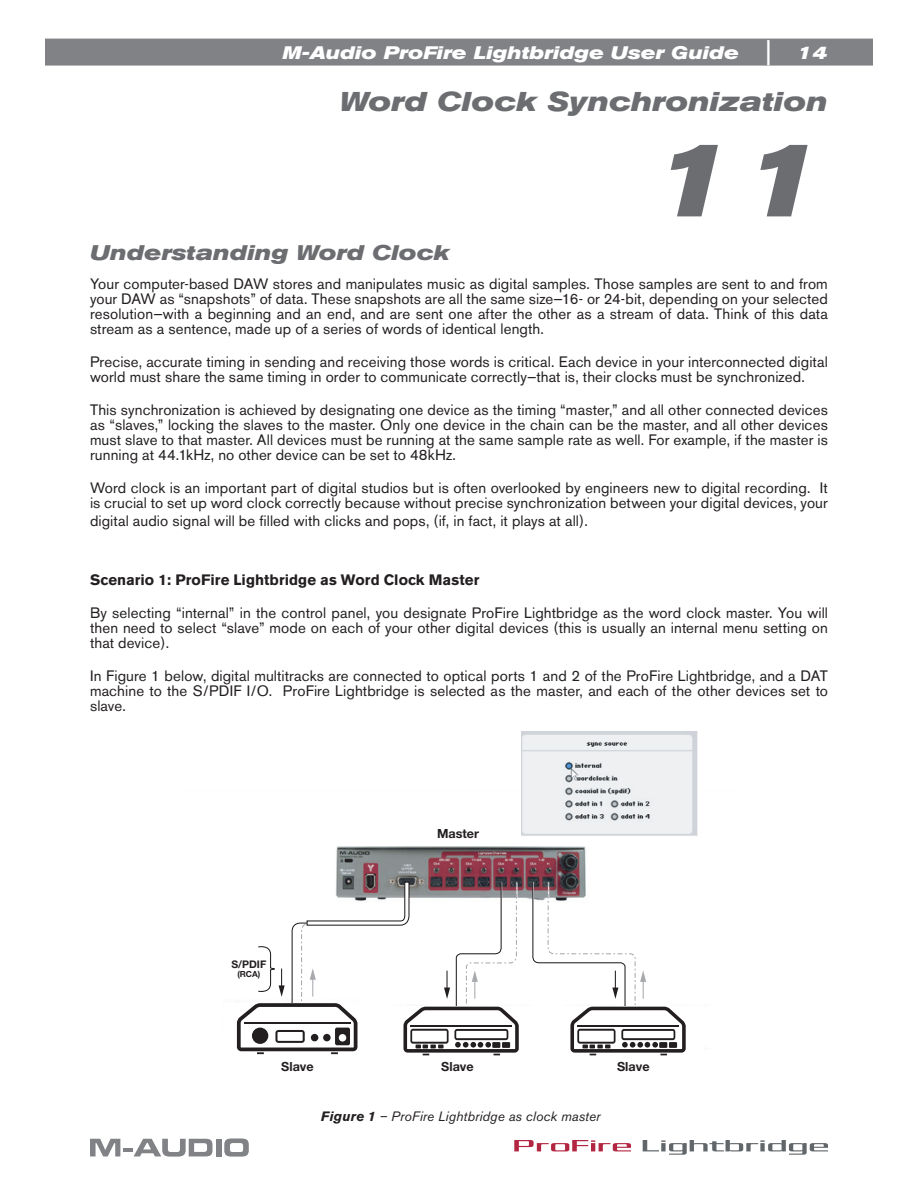
<style>
.page{position:relative;width:918px;height:1188px;background:#fff}
.page>*{position:absolute;margin:0;border:0;box-sizing:border-box;transform-origin:0 0}
.t1{font:italic 700 expanded 105px "Akzidenz Grotesk BE";color:#6c6d70}
.t2{font:italic 700 expanded 27px "Akzidenz Grotesk BE";color:#6c6d70}
.t3{font:italic 700 expanded 21px "Akzidenz Grotesk BE";color:#6c6d70}
.t4{font:italic 700 expanded 18px "Akzidenz Grotesk BE";color:#fff}
.t5{font:15px/15px "Akzidenz Grotesk BE";letter-spacing:.01em;color:#231f20;text-align:justify}
.t6{font:700 15px "Akzidenz Grotesk BE";letter-spacing:.005em;color:#231f20}
.t7{font:italic 13.5px "Akzidenz Grotesk BE";letter-spacing:.01em;color:#231f20}
.t8{font:700 12.6px "Helvetica Neue";color:#231f20}
.t9{font:700 10.5px "Helvetica Neue";color:#231f20}
.t10{font:700 8.4px "Helvetica Neue";color:#231f20}
.s1{font-size:25.2px}
.s2{font-weight:700}
</style>
<div class="page">
<div style="left:45px;top:39px;width:828px;height:27px;background:#808285"></div>
<svg style="left:90px;top:1139px;width:30px;height:17px"></svg>
<hr style="left:123px;top:1148px;width:10px;height:4px;background:#808285">
<svg style="left:134px;top:1139px;width:78px;height:18px"></svg>
<div style="left:216px;top:1139px;width:5px;height:17px;background:#808285"></div>
<svg style="left:224px;top:1138px;width:25px;height:19px"></svg>
<svg style="left:514px;top:1140px;width:117px;height:11px"></svg>
<svg style="left:643px;top:1140px;width:185px;height:15px"></svg>
<img style="left:336px;top:790px;width:331px;height:266px">
<img style="left:522px;top:731px;width:176px;height:106px">
<svg style="left:237px;top:881px;width:449px;height:174px"></svg>
<p class="t4" style="left:282px;top:42px;width:489px">M-Audio ProFire Lightbridge User Guide <span class="s1">|</span></p>
<p class="t4" style="left:797px;top:42px;width:32px">14</p>
<h2 class="t2" style="left:340px;top:86px;width:490px">Word Clock Synchronization</h2>
<h3 class="t3" style="left:90px;top:240px;width:362px">Understanding Word Clock</h3>
<h1 class="t1" style="left:649px;top:116px;width:181px">11</h1>
<p class="t5" style="left:90px;top:276px;width:739px">Your computer-based DAW stores and manipulates music as digital samples. Those samples are sent to and from your DAW as “snapshots” of data. These snapshots are all the same size—16- or 24-bit, depending on your selected resolution—with a beginning and an end, and are sent one after the other as a stream of data. Think of this data stream as a sentence, made up of a series of words of identical length.</p>
<p class="t5" style="left:90px;top:354px;width:739px">Precise, accurate timing in sending and receiving those words is critical. Each device in your interconnected digital world must share the same timing in order to communicate correctly—that is, their clocks must be synchronized.</p>
<p class="t5" style="left:90px;top:402px;width:740px">This synchronization is achieved by designating one device as the timing “master,” and all other connected devices as “slaves,” locking the slaves to the master. Only one device in the chain can be the master, and all other devices must slave to that master. All devices must be running at the same sample rate as well. For example, if the master is running at 44.1kHz, no other device can be set to 48kHz.</p>
<p class="t5" style="left:90px;top:480px;width:739px">Word clock is an important part of digital studios but is often overlooked by engineers new to digital recording. It is crucial to set up word clock correctly because without precise synchronization between your digital devices, your</p>
<p class="t5" style="left:90px;top:513px;width:500px">digital audio signal will be filled with clicks and pops, (if, in fact, it plays at all).</p>
<p class="t6" style="left:90px;top:571px;width:391px">Scenario 1: ProFire Lightbridge as Word Clock Master</p>
<p class="t5" style="left:90px;top:605px;width:740px">By selecting “internal” in the control panel, you designate ProFire Lightbridge as the word clock master. You will then need to select “slave” mode on each of your other digital devices (this is usually an internal menu setting on that device).</p>
<p class="t5" style="left:90px;top:668px;width:740px">In Figure 1 below, digital multitracks are connected to optical ports 1 and 2 of the ProFire Lightbridge, and a DAT machine to the S/PDIF I/O. ProFire Lightbridge is selected as the master, and each of the other devices set to slave.</p>
<p class="t8" style="left:437px;top:826px;width:43px">Master</p>
<p class="t9" style="left:231px;top:958px;width:36px">S/PDIF</p>
<p class="t10" style="left:237px;top:969px;width:25px">(RCA)</p>
<p class="t8" style="left:281px;top:1059px;width:34px">Slave</p>
<p class="t8" style="left:441px;top:1059px;width:34px">Slave</p>
<p class="t8" style="left:617px;top:1059px;width:34px">Slave</p>
<p class="t7" style="left:321px;top:1109px;width:281px"><span class="s2">Figure 1</span> – ProFire Lightbridge as clock master</p>
</div>
